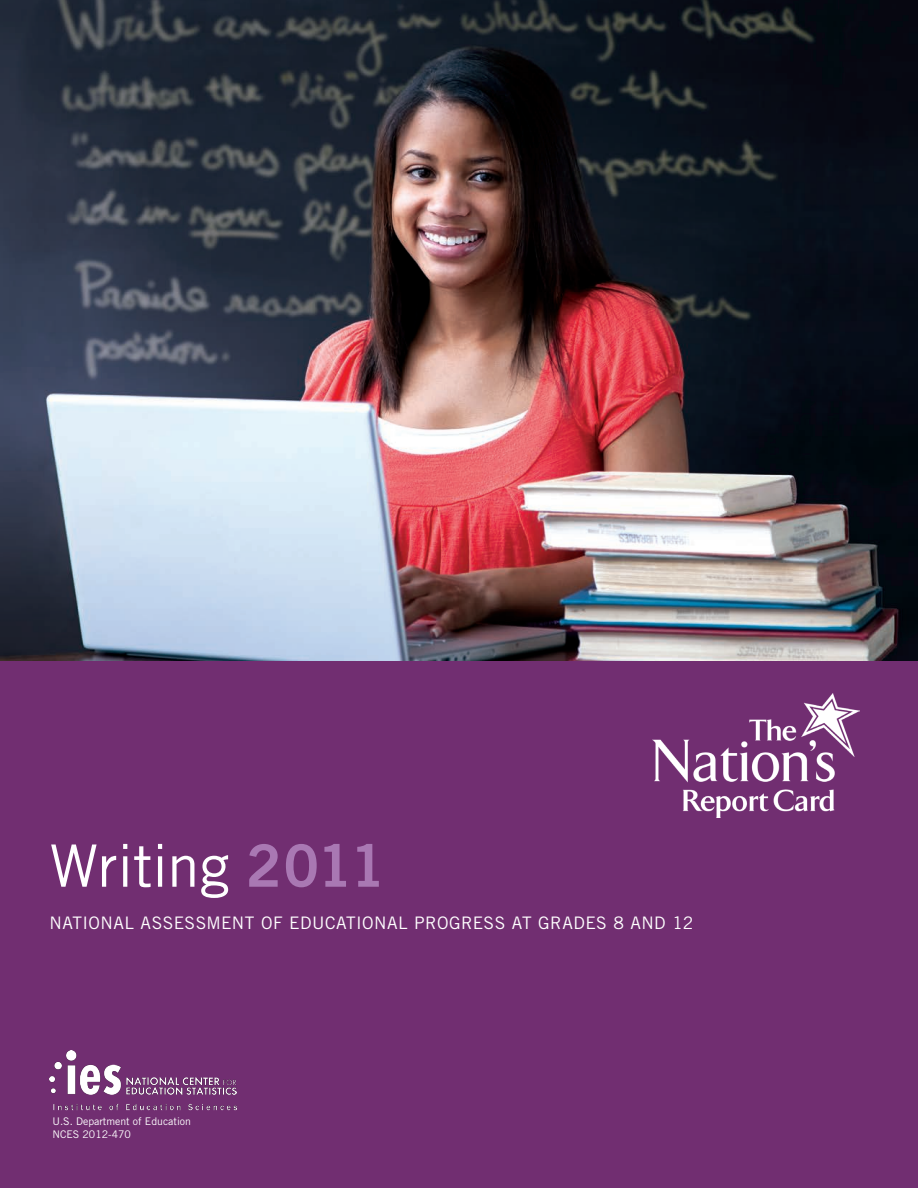
<style>
.page{position:relative;width:918px;height:1188px;background:#fff}
.page>*{position:absolute;margin:0;border:0;box-sizing:border-box;transform-origin:0 0}
.t1{font:58.5px "Trade Gothic LT Std";letter-spacing:-.005em;color:#fff}
.t2{font:17.25px "Trade Gothic LT Std";letter-spacing:.025em;color:#fff}
.t3{font:10.5px "Trade Gothic LT Std";color:#fff}
.s1{font-family:"Trade Gothic LT Std Bd 2";color:#a978b3}
</style>
<div class="page">
<img style="left:0;top:0;width:918px;height:662px">
<div style="left:0;top:662px;width:918px;height:526px;background:#712e71"></div>
<img style="left:653px;top:693px;width:206px;height:124px">
<img style="left:49px;top:1051px;width:188px;height:60px">
<h1 class="t1" style="left:50px;top:831px;width:337px">Writing <span class="s1">2011</span></h1>
<h2 class="t2" style="left:50px;top:912px;width:645px">NATIONAL ASSESSMENT OF EDUCATIONAL PROGRESS AT GRADES 8 AND 12</h2>
<p class="t3" style="left:52px;top:1115px;width:140px">U.S. Department of Education</p>
<p class="t3" style="left:52px;top:1128px;width:80px">NCES 2012-470</p>
</div>
